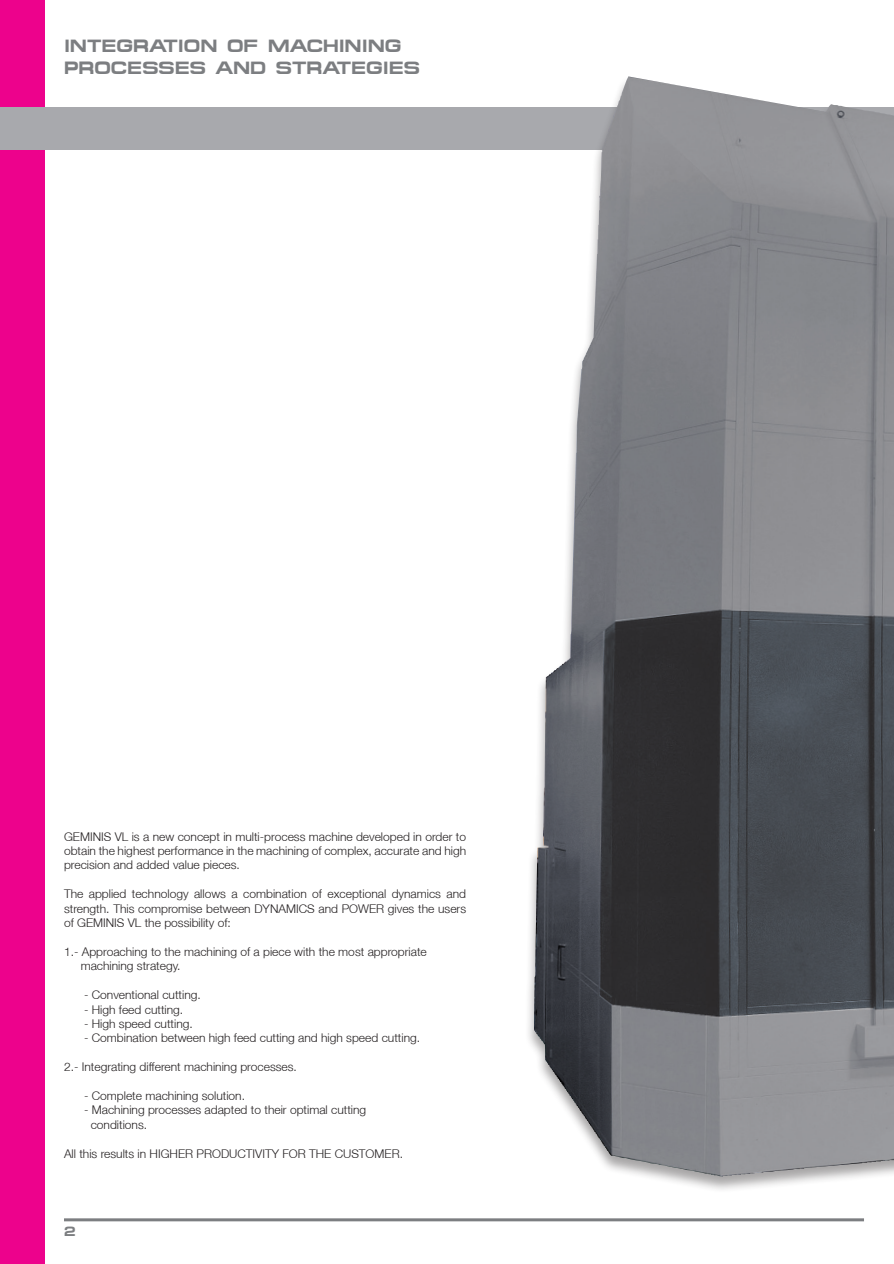
<style>
.page{position:relative;width:894px;height:1264px;background:#fff}
.page>*{position:absolute;margin:0;border:0;box-sizing:border-box;transform-origin:0 0}
.t1{font:700 18px/21.6px "Micro Extend FLF";color:#7c7e81}
.t2{font:700 13.5px "Micro Extend FLF";color:#7c7e81}
.t3{font:300 12px/14.4px "Helvetica Neue LT";color:#231f20;text-align:justify}
</style>
<div class="page">
<hr style="left:64px;top:1218px;width:799px;height:3px;background:#7c7e81">
<div style="left:0;top:0;width:45px;height:1263px;background:#ed028c"></div>
<div style="left:0;top:106px;width:893px;height:43px;background:#a8a9ad"></div>
<div style="left:524px;top:76px;width:369px;height:1117px;background:#231f20;opacity:.4"></div>
<img style="left:583px;top:93px;width:38px;height:268px">
<p class="t1" style="left:64px;top:35px;width:357px">INTEGRATION OF MACHINING<br>PROCESSES AND STRATEGIES</p>
<p class="t3" style="left:64px;top:828px;width:403px">GEMINIS VL is a new concept in multi-process machine developed in order to obtain the highest performance in the machining of complex, accurate and high precision and added value pieces.</p>
<p class="t3" style="left:64px;top:886px;width:403px">The applied technology allows a combination of exceptional dynamics and strength. This compromise between DYNAMICS and POWER gives the users of GEMINIS VL the possibility of:</p>
<p class="t3" style="left:64px;top:944px;width:364px">1.- Approaching to the machining of a piece with the most appropriate</p>
<p class="t3" style="left:81px;top:958px;width:101px">machining strategy.</p>
<p class="t3" style="left:84px;top:987px;width:118px">- Conventional cutting.</p>
<p class="t3" style="left:84px;top:1001px;width:101px">- High feed cutting.</p>
<p class="t3" style="left:84px;top:1016px;width:110px">- High speed cutting.</p>
<p class="t3" style="left:84px;top:1030px;width:337px">- Combination between high feed cutting and high speed cutting.</p>
<p class="t3" style="left:64px;top:1059px;width:234px">2.- Integrating different machining processes.</p>
<p class="t3" style="left:84px;top:1088px;width:162px">- Complete machining solution.</p>
<p class="t3" style="left:84px;top:1102px;width:284px">- Machining processes adapted to their optimal cutting</p>
<p class="t3" style="left:91px;top:1116px;width:58px">conditions.</p>
<p class="t3" style="left:64px;top:1145px;width:340px">All this results in HIGHER PRODUCTIVITY FOR THE CUSTOMER.</p>
<p class="t2" style="left:64px;top:1223px;width:13px">2</p>
</div>
